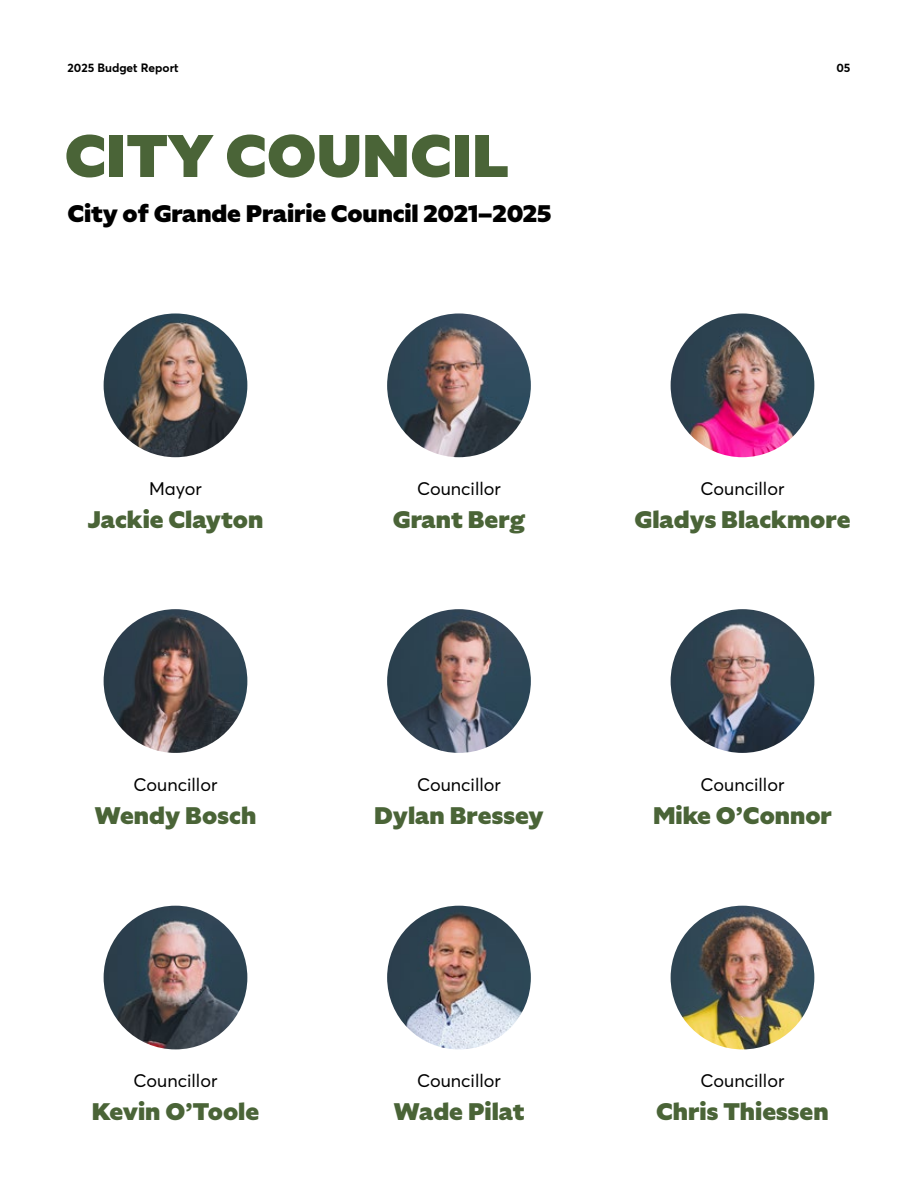
<style>
.page{position:relative;width:918px;height:1188px;background:#fff}
.page>*{position:absolute;margin:0;border:0;box-sizing:border-box;transform-origin:0 0}
.t1{font:900 60px "Specter";color:#4a6437}
.t2{font:900 24px "Specter";color:#4a6437}
.t3{font:900 24px "Specter";letter-spacing:-.005em;color:#000}
.t4{font:18px "Averta Std";color:#000}
.t5{font:700 12px "Averta Std";color:#000}
</style>
<div class="page">
<img style="left:102px;top:312px;width:147px;height:147px;border-radius:74px">
<div style="left:100px;top:310px;width:151px;height:150px;border:3px solid #fff;border-radius:50%"></div>
<img style="left:385px;top:312px;width:148px;height:147px;border-radius:74px">
<div style="left:384px;top:310px;width:150px;height:150px;border:3px solid #fff;border-radius:50%"></div>
<img style="left:669px;top:312px;width:147px;height:147px;border-radius:74px">
<div style="left:667px;top:310px;width:151px;height:150px;border:3px solid #fff;border-radius:50%"></div>
<img style="left:102px;top:608px;width:147px;height:147px;border-radius:74px">
<div style="left:100px;top:606px;width:151px;height:150px;border:3px solid #fff;border-radius:50%"></div>
<img style="left:385px;top:608px;width:148px;height:147px;border-radius:74px">
<div style="left:384px;top:606px;width:150px;height:150px;border:3px solid #fff;border-radius:50%"></div>
<img style="left:669px;top:608px;width:147px;height:147px;border-radius:74px">
<div style="left:667px;top:606px;width:151px;height:150px;border:3px solid #fff;border-radius:50%"></div>
<img style="left:102px;top:904px;width:147px;height:147px;border-radius:74px">
<div style="left:100px;top:902px;width:151px;height:151px;border:3px solid #fff;border-radius:50%"></div>
<img style="left:385px;top:904px;width:148px;height:147px;border-radius:74px">
<div style="left:384px;top:902px;width:150px;height:151px;border:3px solid #fff;border-radius:50%"></div>
<img style="left:669px;top:904px;width:147px;height:147px;border-radius:74px">
<div style="left:667px;top:902px;width:151px;height:151px;border:3px solid #fff;border-radius:50%"></div>
<p class="t5" style="left:68px;top:59px;width:113px">2025 Budget Report</p>
<p class="t5" style="left:836px;top:59px;width:16px">05</p>
<h1 class="t1" style="left:64px;top:115px;width:446px">CITY COUNCIL</h1>
<p class="t3" style="left:68px;top:197px;width:485px">City of Grande Prairie Council 2021–2025</p>
<p class="t4" style="left:149px;top:476px;width:54px">Mayor</p>
<p class="t2" style="left:88px;top:503px;width:177px">Jackie Clayton</p>
<p class="t4" style="left:134px;top:772px;width:85px">Councillor</p>
<p class="t2" style="left:95px;top:799px;width:163px">Wendy Bosch</p>
<p class="t4" style="left:134px;top:1068px;width:85px">Councillor</p>
<p class="t2" style="left:92px;top:1095px;width:169px">Kevin O’Toole</p>
<p class="t4" style="left:417px;top:476px;width:85px">Councillor</p>
<p class="t2" style="left:393px;top:503px;width:134px">Grant Berg</p>
<p class="t4" style="left:701px;top:476px;width:85px">Councillor</p>
<p class="t2" style="left:634px;top:503px;width:217px">Gladys Blackmore</p>
<p class="t4" style="left:417px;top:772px;width:85px">Councillor</p>
<p class="t2" style="left:374px;top:799px;width:171px">Dylan Bressey</p>
<p class="t4" style="left:417px;top:1068px;width:85px">Councillor</p>
<p class="t2" style="left:394px;top:1095px;width:132px">Wade Pilat</p>
<p class="t4" style="left:701px;top:772px;width:85px">Councillor</p>
<p class="t2" style="left:653px;top:799px;width:180px">Mike O’Connor</p>
<p class="t4" style="left:701px;top:1068px;width:85px">Councillor</p>
<p class="t2" style="left:656px;top:1095px;width:174px">Chris Thiessen</p>
</div>
